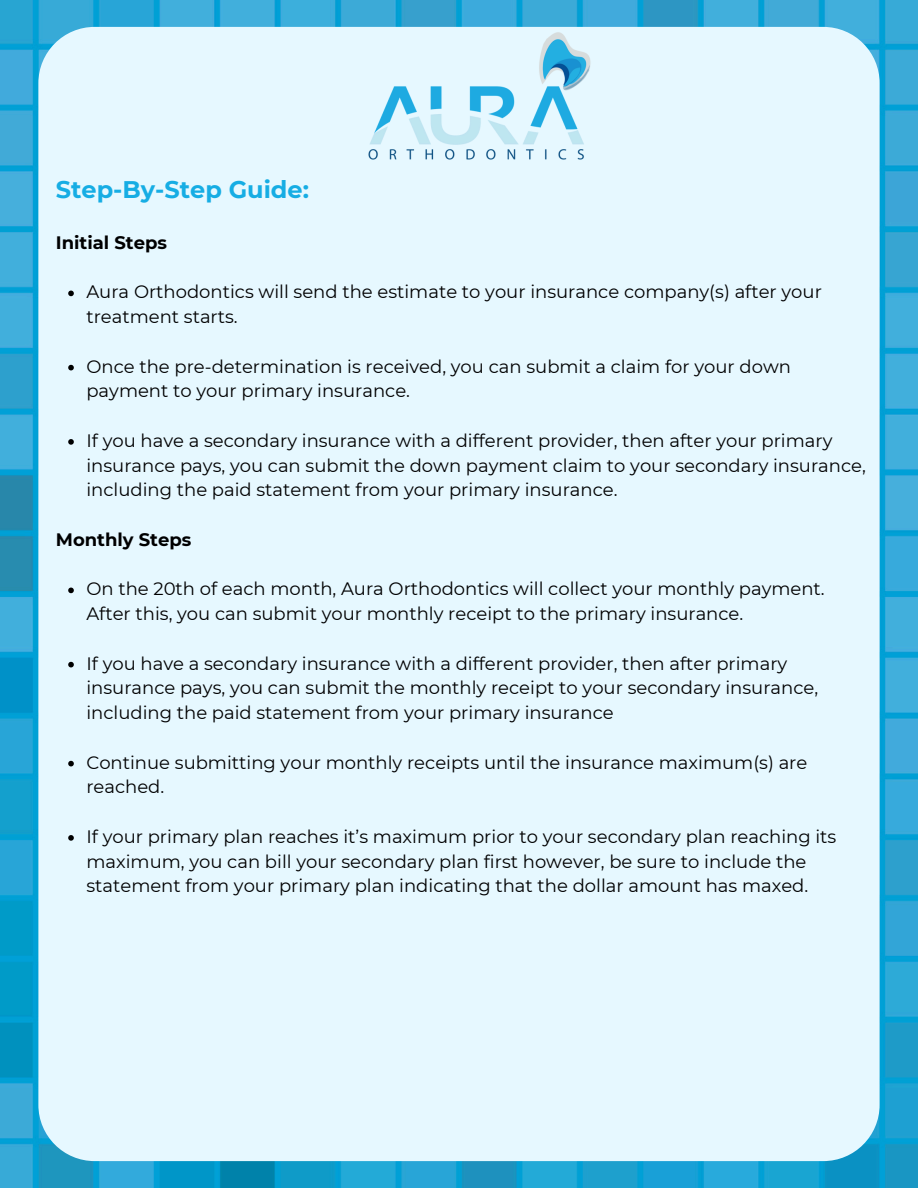
<style>
.page{position:relative;width:918px;height:1188px;background:#fff}
.page>*{position:absolute;margin:0;border:0;box-sizing:border-box;transform-origin:0 0}
.t1{font:700 24px "Montserrat";color:#16ade4}
.t2{font:18px/24.8px "Montserrat";color:#000}
.t3{font:700 18px "Montserrat";color:#000}
</style>
<div class="page">
<img style="left:0;top:0;width:918px;height:1188px">
<div style="left:38px;top:27px;width:842px;height:1134px;background:#e6f8ff;border-radius:56px"></div>
<img style="left:274px;top:0;width:417px;height:160px">
<svg style="left:68px;top:291px;width:6px;height:5px"></svg>
<svg style="left:68px;top:365px;width:6px;height:5px"></svg>
<svg style="left:68px;top:439px;width:6px;height:6px"></svg>
<svg style="left:68px;top:588px;width:6px;height:5px"></svg>
<svg style="left:68px;top:662px;width:6px;height:5px"></svg>
<svg style="left:68px;top:761px;width:6px;height:5px"></svg>
<svg style="left:68px;top:835px;width:6px;height:6px"></svg>
<p class="t1" style="left:56px;top:175px;width:255px">Step-By-Step Guide:</p>
<h1 class="t3" style="left:56px;top:232px;width:113px">Initial Steps</h1>
<h2 class="t2" style="left:86px;top:280px;width:737px">Aura Orthodontics will send the estimate to your insurance company(s) after your treatment starts.</h2>
<p class="t2" style="left:86px;top:354px;width:706px">Once the pre-determination is received, you can submit a claim for your down payment to your primary insurance.</p>
<p class="t2" style="left:86px;top:428px;width:781px">If you have a secondary insurance with a different provider, then after your primary insurance pays, you can submit the down payment claim to your secondary insurance, including the paid statement from your primary insurance.</p>
<p class="t3" style="left:56px;top:529px;width:137px">Monthly Steps</p>
<h2 class="t2" style="left:86px;top:577px;width:740px">On the 20th of each month, Aura Orthodontics will collect your monthly payment.<br>After this, you can submit your monthly receipt to the primary insurance.</h2>
<p class="t2" style="left:86px;top:651px;width:733px">If you have a secondary insurance with a different provider, then after primary insurance pays, you can submit the monthly receipt to your secondary insurance, including the paid statement from your primary insurance</p>
<p class="t2" style="left:86px;top:750px;width:722px">Continue submitting your monthly receipts until the insurance maximum(s) are reached.</p>
<p class="t2" style="left:86px;top:824px;width:752px">If your primary plan reaches it’s maximum prior to your secondary plan reaching its maximum, you can bill your secondary plan first however, be sure to include the statement from your primary plan indicating that the dollar amount has maxed.</p>
</div>
